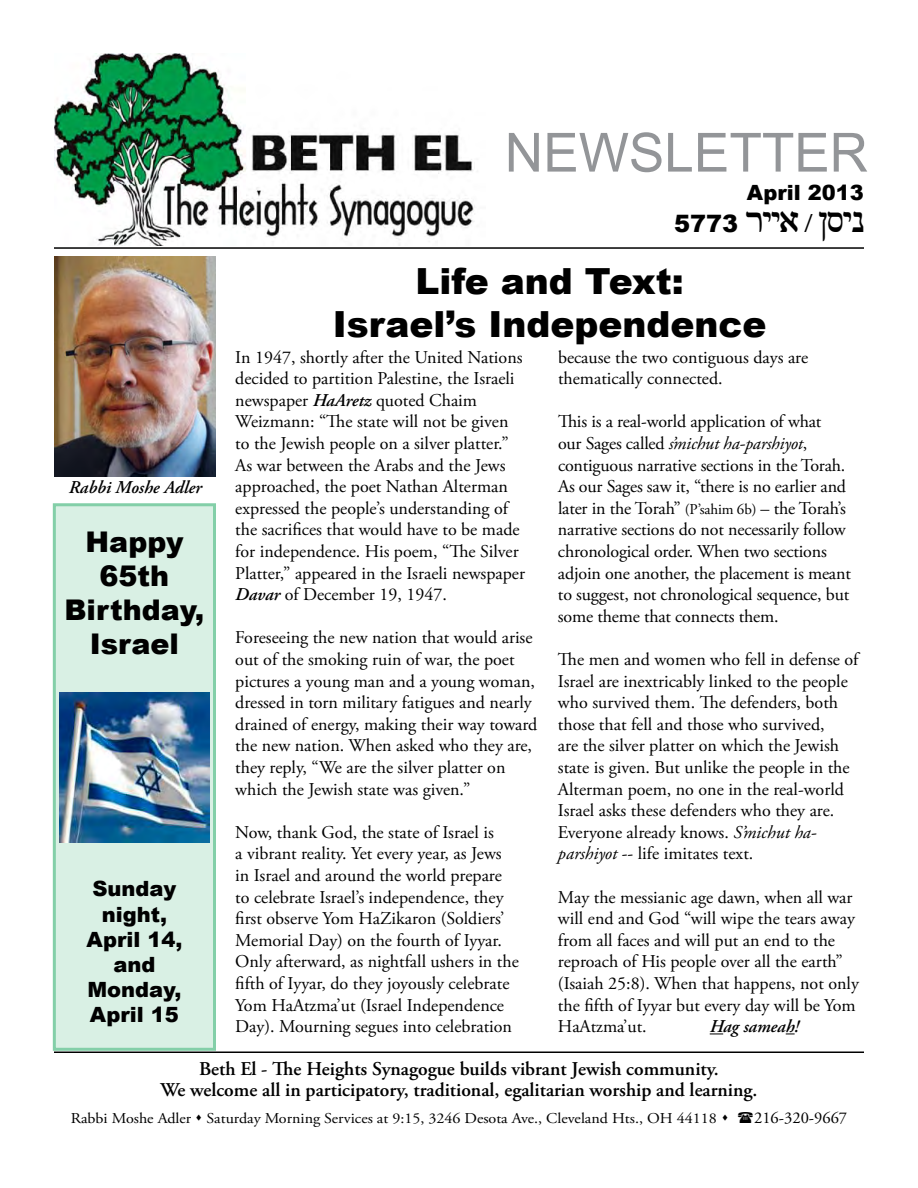
<style>
.page{position:relative;width:918px;height:1188px;background:#fff}
.page>*{position:absolute;margin:0;border:0;box-sizing:border-box;transform-origin:0 0}
.t1{font:54px "Arial Narrow";color:#939598;scale:1.2 1}
.t2{font:900 36px/43.2px "Arial";color:#000;text-align:center}
.t3{font:900 28.5px/34.2px "Arial";color:#000;text-align:center}
.t4{font:27px "Penina KF Mac Plain";color:#000}
.t5{font:900 21px/25.2px "Arial";color:#000;text-align:center}
.t6{font:600 19.5px/21.6px "Adobe Garamond Pro";color:#000;text-align:center}
.t7{font:18px/21.6px "Adobe Garamond Pro";color:#000}
.t8{font:italic 600 18px "Adobe Garamond Pro";color:#000}
.t9{font:16.5px "Adobe Garamond Pro";color:#000}
.t10{font:15px "Adobe Garamond Pro";color:#000;scale:1.07 1}
.s1{font-family:"Arial";font-weight:900;font-size:24px}
.s2{font-size:24px}
.s3{font-weight:600;font-style:italic}
.s4{font-style:italic}
.s5{font-size:15px}
</style>
<div class="page">
<img style="left:54px;top:256px;width:162px;height:221px">
<img style="left:54px;top:54px;width:421px;height:191px">
<hr style="left:54px;top:247px;width:810px;height:2px;background:#000">
<svg style="left:710px;top:1033px;width:13px;height:1px"></svg>
<hr style="left:54px;top:1052px;width:810px;height:1px;background:#000">
<div style="left:53px;top:503px;width:163px;height:548px;background:#d9f0e4"></div>
<img style="left:59px;top:693px;width:151px;height:150px">
<h1 class="t1" style="left:505px;top:122px;width:304px">NEWSLETTER</h1>
<p class="t5" style="left:747px;top:179px;width:119px">April 2013</p>
<h3 class="t4" style="left:674px;top:204px;width:191px"><span class="s1">5773</span> RYYA <span class="s2">/</span> ISYN</h3>
<p class="t8" style="left:69px;top:477px;width:134px">Rabbi Moshe Adler</p>
<h3 class="t3" style="left:64px;top:524px;width:141px">Happy<br>65th<br>Birthday,<br>Israel</h3>
<p class="t5" style="left:86px;top:876px;width:98px">Sunday night,<br>April 14, and<br>Monday,<br>April 15</p>
<h2 class="t2" style="left:333px;top:259px;width:435px">Life and Text:<br>Israel’s Independence</h2>
<p class="t7" style="left:235px;top:347px;width:291px">In 1947, shortly after the United Nations decided to partition Palestine, the Israeli newspaper <span class="s3">HaAretz</span> quoted Chaim Weizmann: “The state will not be given to the Jewish people on a silver platter.” As war between the Arabs and the Jews approached, the poet Nathan Alterman expressed the people’s understanding of the sacrifices that would have to be made for independence. His poem, “The Silver Platter,” appeared in the Israeli newspaper <span class="s3">Davar</span> of December 19, 1947.</p>
<p class="t7" style="left:235px;top:627px;width:304px">Foreseeing the new nation that would arise out of the smoking ruin of war, the poet pictures a young man and a young woman, dressed in torn military fatigues and nearly drained of energy, making their way toward the new nation. When asked who they are, they reply, “We are the silver platter on which the Jewish state was given.”</p>
<p class="t7" style="left:235px;top:822px;width:285px">Now, thank God, the state of Israel is<br>a vibrant reality. Yet every year, as Jews in Israel and around the world prepare to celebrate Israel’s independence, they first observe Yom HaZikaron (Soldiers’ Memorial Day) on the fourth of Iyyar.<br>Only afterward, as nightfall ushers in the fifth of Iyyar, do they joyously celebrate Yom HaAtzma’ut (Israel Independence Day). Mourning segues into celebration</p>
<p class="t7" style="left:558px;top:347px;width:252px">because the two contiguous days are thematically connected.</p>
<p class="t7" style="left:558px;top:411px;width:294px">This is a real-world application of what<br>our Sages called <span class="s4">s’michut ha-parshiyot</span>, contiguous narrative sections in the Torah.<br>As our Sages saw it, “there is no earlier and later in the Torah” <span class="s5">(P’sahim 6b)</span> – the Torah’s narrative sections do not necessarily follow chronological order. When two sections adjoin one another, the placement is meant to suggest, not chronological sequence, but some theme that connects them.</p>
<p class="t7" style="left:558px;top:649px;width:302px">The men and women who fell in defense of Israel are inextricably linked to the people who survived them. The defenders, both those that fell and those who survived,<br>are the silver platter on which the Jewish state is given. But unlike the people in the Alterman poem, no one in the real-world Israel asks these defenders who they are.<br>Everyone already knows. <span class="s4">S’michut ha&shy;parshiyot</span> -- life imitates text.</p>
<p class="t7" style="left:558px;top:887px;width:302px">May the messianic age dawn, when all war will end and God “will wipe the tears away from all faces and will put an end to the reproach of His people over all the earth” (Isaiah 25:8). When that happens, not only the fifth of Iyyar but every day will be Yom HaAtzma’ut.</p>
<p class="t8" style="left:710px;top:1016px;width:91px">Hag sameah!</p>
<p class="t6" style="left:160px;top:1058px;width:599px">Beth El - The Heights Synagogue builds vibrant Jewish community.<br>We welcome all in participatory, traditional, egalitarian worship and learning.</p>
<p class="t10" style="left:71px;top:1109px;width:616px">Rabbi Moshe Adler ▲ Saturday Morning Services at 9:15, 3246 Desota Ave., Cleveland Hts., OH 44118 ▲</p>
<p class="t9" style="left:754px;top:1108px;width:95px">216-320-9667</p>
</div>
